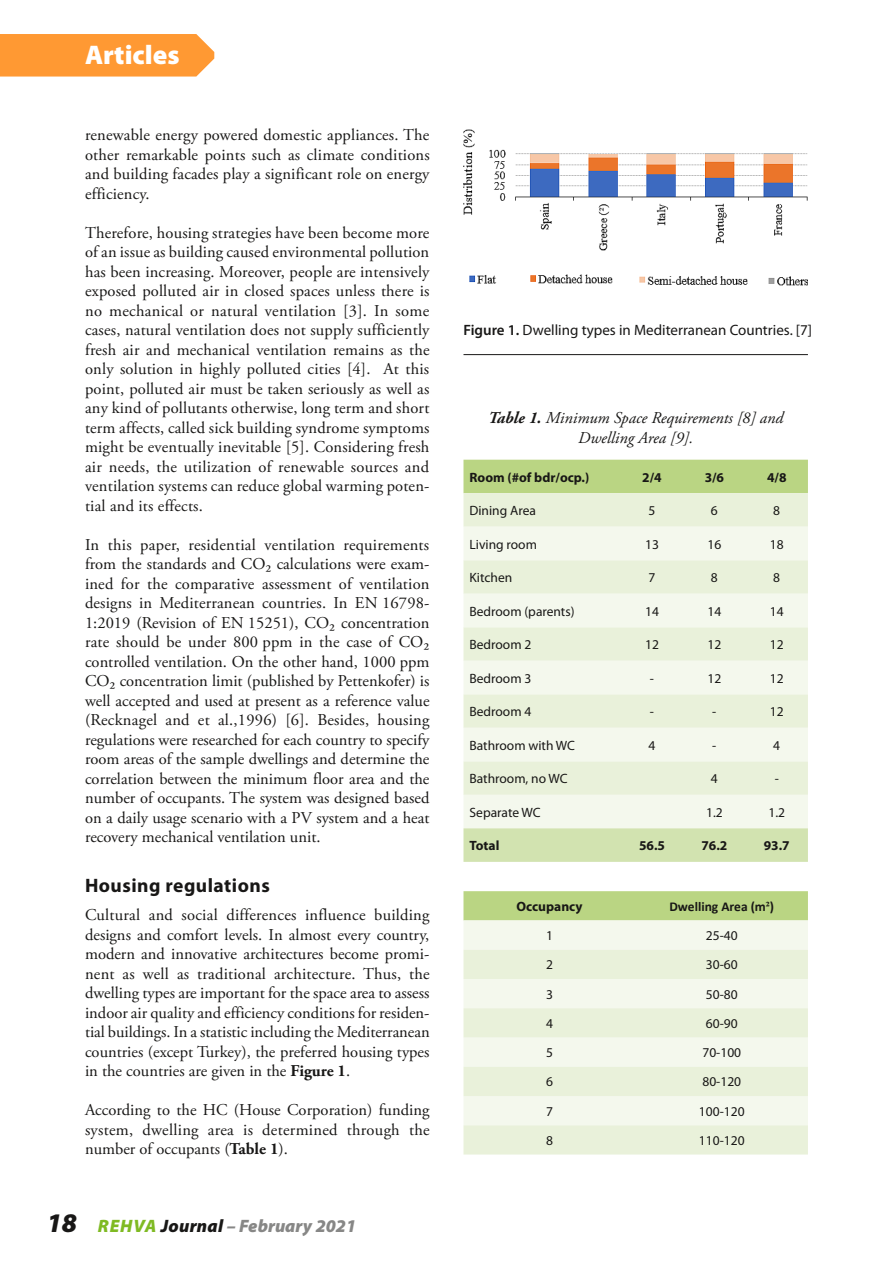
<style>
.page{position:relative;width:893px;height:1263px;background:#fff}
.page>*{position:absolute;margin:0;border:0;box-sizing:border-box;transform-origin:0 0}
.t1{font:900 27px "Myriad Pro";color:#fff}
.Heading_2{font:700 19.5px "Myriad Pro";letter-spacing:.025em;color:#181716}
.zPage_Number{font:italic 900 18px "Myriad Pro";letter-spacing:.01em;color:#878786}
.t2{font:16.5px/19.5px "Adobe Garamond Pro";letter-spacing:.01em;color:#181716;text-align:justify}
.Table_Caption{font:italic 16.5px/19.5px "Adobe Garamond Pro";color:#181716;text-align:center}
.t3{font:15px "Myriad Pro";color:#181716}
.Table_text{font:13.5px "Myriad Pro";color:#181716}
.Table_text_bold{font:700 13.5px "Myriad Pro";color:#181716}
.Table_text_bold-2{font:700 13.5px "Calibri";color:#181716}
.s1{font-weight:700}
.s2{font-size:27px;color:#181716}
.s3{color:#7fba23}
.s4{color:#181716}
.s5{font-weight:600}
.s6{font-family:"Times New Roman"}
</style>
<div class="page">
<div style="left:463px;top:891px;width:345px;height:29px;background:#bad583"></div>
<div style="left:463px;top:920px;width:345px;height:30px;background:#f4f8ed"></div>
<svg style="left:463px;top:950px;width:345px;height:204px;fill:#e9f1da"></svg>
<div style="left:463px;top:460px;width:345px;height:33px;background:#bad583"></div>
<div style="left:463px;top:493px;width:345px;height:34px;background:#e9f1da"></div>
<svg style="left:463px;top:527px;width:345px;height:301px;fill:#f4f8ed"></svg>
<div style="left:463px;top:828px;width:345px;height:34px;background:#d2e3b0"></div>
<img style="left:463px;top:129px;width:345px;height:122px">
<img style="left:469px;top:274px;width:278px;height:11px">
<img style="left:768px;top:276px;width:40px;height:10px">
<hr style="left:463px;top:354px;width:345px;height:1px;background:#181716">
<div style="left:0;top:34px;width:214px;height:43px;background:#f93"></div>
<h1 class="t1" style="left:85px;top:37px;width:96px">Articles</h1>
<p class="t2" style="left:85px;top:126px;width:346px">renewable energy powered domestic appliances. The other remarkable points such as climate conditions and building facades play a significant role on energy efficiency.</p>
<p class="t2" style="left:85px;top:223px;width:346px">Therefore, housing strategies have been become more of an issue as building caused environmental pollution has been increasing. Moreover, people are intensively exposed polluted air in closed spaces unless there is no mechanical or natural ventilation [3]. In some cases, natural ventilation does not supply sufficiently fresh air and mechanical ventilation remains as the only solution in highly polluted cities [4]. At this point, polluted air must be taken seriously as well as any kind of pollutants otherwise, long term and short term affects, called sick building syndrome symptoms might be eventually inevitable [5]. Considering fresh air needs, the utilization of renewable sources and ventilation systems can reduce global warming poten&shy;tial and its effects.</p>
<p class="t2" style="left:85px;top:535px;width:346px">In this paper, residential ventilation requirements from the standards and CO₂ calculations were exam&shy;ined for the comparative assessment of ventilation designs in Mediterranean countries. In EN 16798- 1:2019 (Revision of EN 15251), CO₂ concentration rate should be under 800 ppm in the case of CO₂ controlled ventilation. On the other hand, 1000 ppm CO₂ concentration limit (published by Pettenkofer) is well accepted and used at present as a reference value (Recknagel and et al.,1996) [6]. Besides, housing regulations were researched for each country to specify room areas of the sample dwellings and determine the correlation between the minimum floor area and the number of occupants. The system was designed based on a daily usage scenario with a PV system and a heat recovery mechanical ventilation unit.</p>
<p class="Heading_2" style="left:85px;top:873px;width:186px">Housing regulations</p>
<p class="t2" style="left:85px;top:906px;width:346px">Cultural and social differences influence building designs and comfort levels. In almost every country, modern and innovative architectures become promi&shy;nent as well as traditional architecture. Thus, the dwelling types are important for the space area to assess indoor air quality and efficiency conditions for residen&shy;tial buildings. In a statistic including the Mediterranean countries (except Turkey), the preferred housing types in the countries are given in the <span class="s1">Figure 1</span>.</p>
<p class="t2" style="left:85px;top:1101px;width:346px">According to the HC (House Corporation) funding system, dwelling area is determined through the number of occupants (<span class="s1">Table 1</span>).</p>
<p class="zPage_Number" style="left:47px;top:1214px;width:311px"><span class="s2">18</span> <span class="s3">REHVA</span> <span class="s4">Journal</span> – February 2021</p>
<p class="t3" style="left:463px;top:321px;width:350px"><span class="s5">Figure 1.</span> Dwelling types in Mediterranean Countries. [7]</p>
<p class="Table_Caption" style="left:488px;top:409px;width:297px"><span class="s1">Table 1.</span> Minimum Space Requirements [8] and<br>Dwelling Area [9].</p>
<p class="Table_text_bold" style="left:469px;top:468px;width:121px">Room (#of bdr/ocp.)</p>
<p class="Table_text_bold" style="left:642px;top:468px;width:21px">2/4</p>
<p class="Table_text_bold" style="left:705px;top:468px;width:21px">3/6</p>
<p class="Table_text_bold" style="left:767px;top:468px;width:21px">4/8</p>
<p class="Table_text" style="left:469px;top:502px;width:68px">Dining Area</p>
<p class="Table_text" style="left:649px;top:502px;width:8px">5</p>
<p class="Table_text" style="left:711px;top:502px;width:8px">6</p>
<p class="Table_text" style="left:773px;top:502px;width:8px">8</p>
<p class="Table_text" style="left:469px;top:536px;width:69px">Living room</p>
<p class="Table_text" style="left:645px;top:536px;width:15px">13</p>
<p class="Table_text" style="left:707px;top:536px;width:15px">16</p>
<p class="Table_text" style="left:770px;top:536px;width:15px">18</p>
<p class="Table_text" style="left:469px;top:569px;width:44px">Kitchen</p>
<p class="Table_text" style="left:649px;top:569px;width:8px">7</p>
<p class="Table_text" style="left:711px;top:569px;width:8px">8</p>
<p class="Table_text" style="left:773px;top:569px;width:8px">8</p>
<p class="Table_text" style="left:469px;top:603px;width:107px">Bedroom (parents)</p>
<p class="Table_text" style="left:645px;top:603px;width:15px">14</p>
<p class="Table_text" style="left:707px;top:603px;width:15px">14</p>
<p class="Table_text" style="left:770px;top:603px;width:15px">14</p>
<p class="Table_text" style="left:469px;top:636px;width:63px">Bedroom 2</p>
<p class="Table_text" style="left:645px;top:636px;width:15px">12</p>
<p class="Table_text" style="left:707px;top:636px;width:15px">12</p>
<p class="Table_text" style="left:770px;top:636px;width:15px">12</p>
<p class="Table_text" style="left:469px;top:670px;width:63px">Bedroom 3</p>
<p class="Table_text" style="left:650px;top:670px;width:6px">-</p>
<p class="Table_text" style="left:707px;top:670px;width:15px">12</p>
<p class="Table_text" style="left:770px;top:670px;width:15px">12</p>
<p class="Table_text" style="left:469px;top:703px;width:63px">Bedroom 4</p>
<p class="Table_text" style="left:650px;top:703px;width:6px">-</p>
<p class="Table_text" style="left:712px;top:703px;width:6px">-</p>
<p class="Table_text" style="left:770px;top:703px;width:15px">12</p>
<p class="Table_text" style="left:469px;top:737px;width:107px">Bathroom with WC</p>
<p class="Table_text" style="left:649px;top:737px;width:8px">4</p>
<p class="Table_text" style="left:712px;top:737px;width:6px">-</p>
<p class="Table_text" style="left:773px;top:737px;width:8px">4</p>
<p class="Table_text" style="left:469px;top:770px;width:100px">Bathroom, no WC</p>
<p class="Table_text" style="left:711px;top:770px;width:8px">4</p>
<p class="Table_text" style="left:775px;top:770px;width:6px">-</p>
<p class="Table_text" style="left:469px;top:804px;width:73px">Separate WC</p>
<p class="Table_text" style="left:706px;top:804px;width:18px">1.2</p>
<p class="Table_text" style="left:768px;top:804px;width:18px">1.2</p>
<p class="Table_text_bold" style="left:469px;top:837px;width:31px">Total</p>
<p class="Table_text_bold" style="left:639px;top:837px;width:27px">56.5</p>
<p class="Table_text_bold" style="left:701px;top:837px;width:27px">76.2</p>
<p class="Table_text_bold" style="left:764px;top:837px;width:27px">93.7</p>
<p class="Table_text_bold" style="left:517px;top:897px;width:68px">Occupancy</p>
<p class="Table_text_bold-2" style="left:669px;top:897px;width:106px">Dwelling Area (m<span class="s6">²</span>)</p>
<p class="Table_text" style="left:546px;top:927px;width:8px">1</p>
<p class="Table_text" style="left:706px;top:927px;width:33px">25-40</p>
<p class="Table_text" style="left:546px;top:956px;width:8px">2</p>
<p class="Table_text" style="left:706px;top:956px;width:33px">30-60</p>
<p class="Table_text" style="left:546px;top:986px;width:8px">3</p>
<p class="Table_text" style="left:706px;top:986px;width:33px">50-80</p>
<p class="Table_text" style="left:546px;top:1015px;width:8px">4</p>
<p class="Table_text" style="left:706px;top:1015px;width:33px">60-90</p>
<p class="Table_text" style="left:546px;top:1044px;width:8px">5</p>
<p class="Table_text" style="left:702px;top:1044px;width:40px">70-100</p>
<p class="Table_text" style="left:546px;top:1073px;width:8px">6</p>
<p class="Table_text" style="left:702px;top:1073px;width:40px">80-120</p>
<p class="Table_text" style="left:546px;top:1103px;width:8px">7</p>
<p class="Table_text" style="left:699px;top:1103px;width:47px">100-120</p>
<p class="Table_text" style="left:546px;top:1132px;width:8px">8</p>
<p class="Table_text" style="left:699px;top:1132px;width:47px">110-120</p>
</div>
